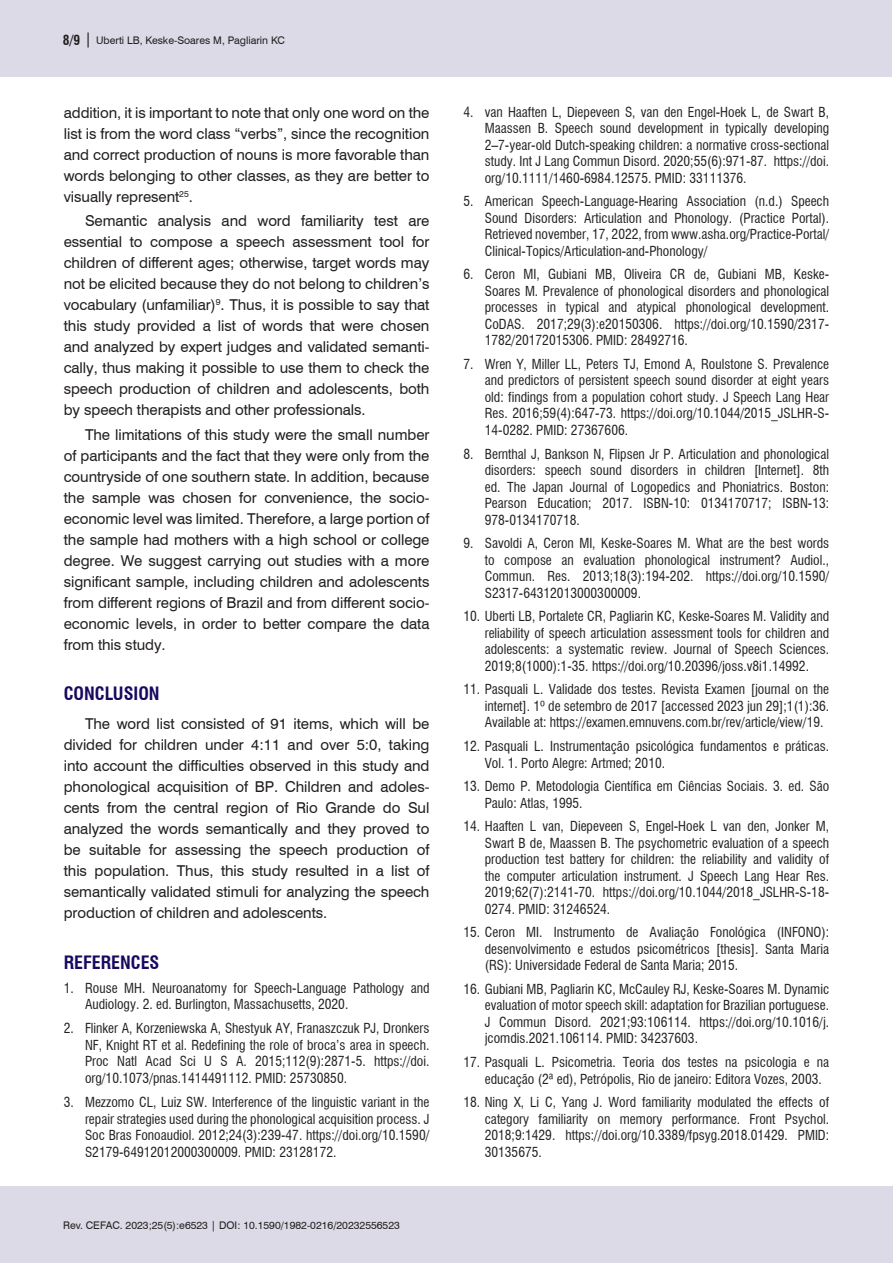
<style>
.page{position:relative;width:893px;height:1263px;background:#fff}
.page>*{position:absolute;margin:0;border:0;box-sizing:border-box;transform-origin:0 0}
.Nivel_1{font:700 condensed 18px "Swiss 721 BT";color:#18085f}
.Corpo_do_texto_INGLES{font:15px/21px "Swiss 721 BT";letter-spacing:-.005em;color:#231f20;text-align:justify}
.t1{font:condensed 13.5px/16.5px "Swiss 721 BT";color:#231f20;text-align:justify}
.t2{font:10.5px "Swiss 721 BT";color:#231f20}
.s1{font-weight:700;font-stretch:condensed;font-size:13.5px}
.s2{font-size:15px}
</style>
<div class="page">
<div style="left:0;top:1186px;width:892px;height:77px;background:#dcdae7"></div>
<div style="left:0;top:0;width:892px;height:77px;background:#dcdae7"></div>
<p class="t2" style="left:63px;top:33px;width:224px"><span class="s1">8/9</span> <span class="s2">|</span> Uberti LB, Keske-Soares M, Pagliarin KC</p>
<p class="Corpo_do_texto_INGLES" style="left:64px;top:101px;width:367px">addition, it is important to note that only one word on the list is from the word class “verbs”, since the recognition and correct production of nouns is more favorable than words belonging to other classes, as they are better to visually represent<sup>25</sup>.</p>
<p class="Corpo_do_texto_INGLES" style="left:64px;top:210px;width:367px;text-indent:21px">Semantic analysis and word familiarity test are essential to compose a speech assessment tool for children of different ages; otherwise, target words may not be elicited because they do not belong to children’s vocabulary (unfamiliar)<sup>9</sup>. Thus, it is possible to say that this study provided a list of words that were chosen and analyzed by expert judges and validated semanti&shy;cally, thus making it possible to use them to check the speech production of children and adolescents, both by speech therapists and other professionals.</p>
<p class="Corpo_do_texto_INGLES" style="left:64px;top:423px;width:367px;text-indent:21px">The limitations of this study were the small number of participants and the fact that they were only from the countryside of one southern state. In addition, because the sample was chosen for convenience, the socio&shy;economic level was limited. Therefore, a large portion of the sample had mothers with a high school or college degree. We suggest carrying out studies with a more significant sample, including children and adolescents from different regions of Brazil and from different socio&shy;economic levels, in order to better compare the data from this study.</p>
<p class="Nivel_1" style="left:64px;top:683px;width:97px">CONCLUSION</p>
<p class="Corpo_do_texto_INGLES" style="left:64px;top:712px;width:367px;text-indent:21px">The word list consisted of 91 items, which will be divided for children under 4:11 and over 5:0, taking into account the difficulties observed in this study and phonological acquisition of BP. Children and adoles&shy;cents from the central region of Rio Grande do Sul analyzed the words semantically and they proved to be suitable for assessing the speech production of this population. Thus, this study resulted in a list of semantically validated stimuli for analyzing the speech production of children and adolescents.</p>
<p class="Nivel_1" style="left:64px;top:951px;width:97px">REFERENCES</p>
<p class="t1" style="left:85px;top:979px;width:346px;text-indent:-21px">1. Rouse MH. Neuroanatomy for Speech-Language Pathology and<br>Audiology. 2. ed. Burlington, Massachusetts, 2020.</p>
<p class="t1" style="left:85px;top:1020px;width:346px;text-indent:-21px">2. Flinker A, Korzeniewska A, Shestyuk AY, Franaszczuk PJ, Dronkers NF, Knight RT et al. Redefining the role of broca’s area in speech.<br>Proc Natl Acad Sci U S A. 2015;112(9):2871-5. https://doi. org/10.1073/pnas.1414491112. PMID: 25730850.</p>
<p class="t1" style="left:85px;top:1094px;width:346px;text-indent:-21px">3. Mezzomo CL, Luiz SW. Interference of the linguistic variant in the repair strategies used during the phonological acquisition process. J Soc Bras Fonoaudiol. 2012;24(3):239-47. https://doi.org/10.1590/ S2179-64912012000300009. PMID: 23128172.</p>
<p class="t2" style="left:63px;top:1218px;width:338px">Rev. CEFAC. 2023;25(5):e6523 | DOI: 10.1590/1982-0216/20232556523</p>
<p class="t1" style="left:485px;top:103px;width:346px;text-indent:-21px">4. van Haaften L, Diepeveen S, van den Engel-Hoek L, de Swart B, Maassen B. Speech sound development in typically developing 2–7-year-old Dutch-speaking children: a normative cross-sectional study. Int J Lang Commun Disord. 2020;55(6):971-87. https://doi. org/10.1111/1460-6984.12575. PMID: 33111376.</p>
<p class="t1" style="left:485px;top:193px;width:346px;text-indent:-21px">5. American Speech-Language-Hearing Association (n.d.) Speech Sound Disorders: Articulation and Phonology. (Practice Portal).<br>Retrieved november, 17, 2022, from www.asha.org/Practice-Portal/ Clinical-Topics/Articulation-and-Phonology/</p>
<p class="t1" style="left:485px;top:266px;width:346px;text-indent:-21px">6. Ceron MI, Gubiani MB, Oliveira CR de, Gubiani MB, Keske-Soares M. Prevalence of phonological disorders and phonological processes in typical and atypical phonological development.<br>CoDAS. 2017;29(3):e20150306. https://doi.org/10.1590/2317- 1782/20172015306. PMID: 28492716.</p>
<p class="t1" style="left:485px;top:356px;width:346px;text-indent:-21px">7. Wren Y, Miller LL, Peters TJ, Emond A, Roulstone S. Prevalence and predictors of persistent speech sound disorder at eight years old: findings from a population cohort study. J Speech Lang Hear Res. 2016;59(4):647-73. https://doi.org/10.1044/2015_JSLHR-S-14-0282. PMID: 27367606.</p>
<p class="t1" style="left:485px;top:445px;width:346px;text-indent:-21px">8. Bernthal J, Bankson N, Flipsen Jr P. Articulation and phonological disorders: speech sound disorders in children [Internet]. 8th ed. The Japan Journal of Logopedics and Phoniatrics. Boston:<br>Pearson Education; 2017. ISBN-10: 0134170717; ISBN-13:<br>978-0134170718.</p>
<p class="t1" style="left:485px;top:535px;width:346px;text-indent:-21px">9. Savoldi A, Ceron MI, Keske-Soares M. What are the best words to compose an evaluation phonological instrument? Audiol., Commun. Res. 2013;18(3):194-202. https://doi.org/10.1590/ S2317-64312013000300009.</p>
<p class="t1" style="left:485px;top:608px;width:346px;text-indent:-21px">10. Uberti LB, Portalete CR, Pagliarin KC, Keske-Soares M. Validity and reliability of speech articulation assessment tools for children and adolescents: a systematic review. Journal of Speech Sciences.<br>2019;8(1000):1-35. https://doi.org/10.20396/joss.v8i1.14992.</p>
<p class="t1" style="left:485px;top:681px;width:346px;text-indent:-21px">11. Pasquali L. Validade dos testes. Revista Examen [journal on the internet]. 1º de setembro de 2017 [accessed 2023 jun 29];1(1):36.<br>Available at: https://examen.emnuvens.com.br/rev/article/view/19.</p>
<p class="t1" style="left:485px;top:738px;width:346px;text-indent:-21px">12. Pasquali L. Instrumentação psicológica fundamentos e práticas.<br>Vol. 1. Porto Alegre: Artmed; 2010.</p>
<p class="t1" style="left:485px;top:778px;width:346px;text-indent:-21px">13. Demo P. Metodologia Científica em Ciências Sociais. 3. ed. São<br>Paulo: Atlas, 1995.</p>
<p class="t1" style="left:485px;top:818px;width:346px;text-indent:-21px">14. Haaften L van, Diepeveen S, Engel-Hoek L van den, Jonker M, Swart B de, Maassen B. The psychometric evaluation of a speech production test battery for children: the reliability and validity of the computer articulation instrument. J Speech Lang Hear Res.<br>2019;62(7):2141-70. https://doi.org/10.1044/2018_JSLHR-S-18- 0274. PMID: 31246524.</p>
<p class="t1" style="left:485px;top:924px;width:346px;text-indent:-21px">15. Ceron MI. Instrumento de Avaliação Fonológica (INFONO): desenvolvimento e estudos psicométricos [thesis]. Santa Maria (RS): Universidade Federal de Santa Maria; 2015.</p>
<p class="t1" style="left:485px;top:981px;width:346px;text-indent:-21px">16. Gubiani MB, Pagliarin KC, McCauley RJ, Keske-Soares M. Dynamic evaluation of motor speech skill: adaptation for Brazilian portuguese.<br>J Commun Disord. 2021;93:106114. https://doi.org/10.1016/j. jcomdis.2021.106114. PMID: 34237603.</p>
<p class="t1" style="left:485px;top:1054px;width:346px;text-indent:-21px">17. Pasquali L. Psicometria. Teoria dos testes na psicologia e na educação (2ª ed), Petrópolis, Rio de janeiro: Editora Vozes, 2003.</p>
<p class="t1" style="left:485px;top:1094px;width:346px;text-indent:-21px">18. Ning X, Li C, Yang J. Word familiarity modulated the effects of category familiarity on memory performance. Front Psychol.<br>2018;9:1429. https://doi.org/10.3389/fpsyg.2018.01429. PMID:<br>30135675.</p>
</div>
